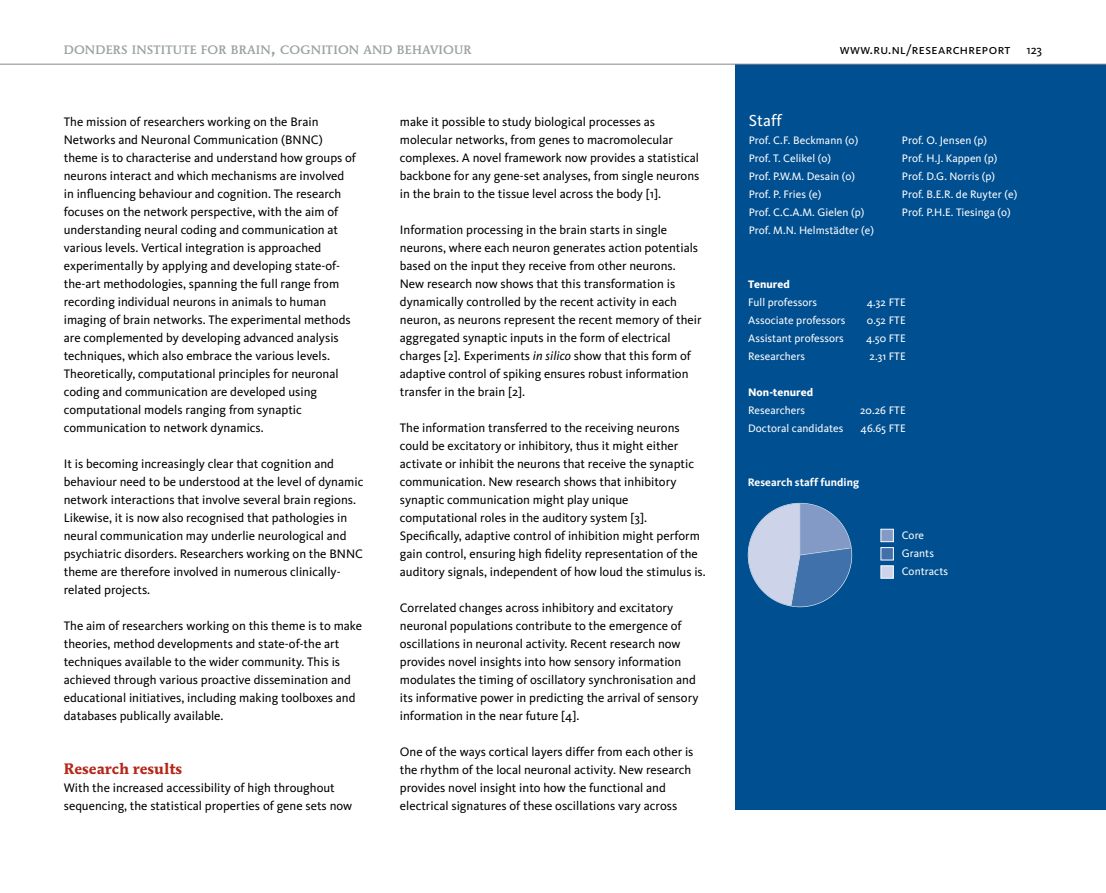
<style>
.page{position:relative;width:1106px;height:893px;background:#fff}
.page>*{position:absolute;margin:0;border:0;box-sizing:border-box;transform-origin:0 0}
.t1{font:16.5px "Kievit";letter-spacing:.005em;color:#fff}
.t2{font:700 15px "Mendoza Rom ITC";color:#b52718}
.t3{font:13.5px "Kievit Book SC";letter-spacing:.03em;color:#000}
.t4{font:12.75px/18px "Kievit";color:#000}
.t5{font:12.15px "Mendoza Rom ITC Medi OS";letter-spacing:.015em;color:#9aa39c}
.t6{font:11.25px/18px "Kievit";letter-spacing:.005em;color:#fff}
.t7{font:700 11.25px "Kievit";letter-spacing:.005em;color:#fff}
.t8{font:800 11.25px "Kievit";letter-spacing:.005em;color:#fff}
.s1{font-size:17.25px}
.s2{font-family:"Kievit";font-size:12.75px}
.s3{font-style:italic}
</style>
<div class="page">
<div style="left:736px;top:64px;width:370px;height:746px;background:#004f91"></div>
<svg style="left:747px;top:503px;width:105px;height:104px"></svg>
<div style="left:880px;top:529px;width:13px;height:13px;background:#839ac6;border:1px solid #fff"></div>
<svg style="left:880px;top:547px;width:13px;height:13px"></svg>
<div style="left:880px;top:565px;width:13px;height:14px;background:#cdd4e9;border:1px solid #fff"></div>
<hr style="left:0;top:64px;width:1106px;height:1px;background:#878787">
<p class="t5" style="left:64px;top:42px;width:409px">DONDERS INSTITUTE FOR BRAIN<span class="s1">,</span> COGNITION AND BEHAVIOUR</p>
<p class="t3" style="left:839px;top:42px;width:204px">www.ru.nl/researchreport <span class="s2">123</span></p>
<p class="t4" style="left:64px;top:113px;width:294px">The mission of researchers working on the Brain Networks and Neuronal Communication (BNNC) theme is to characterise and understand how groups of neurons interact and which mechanisms are involved in influencing behaviour and cognition. The research focuses on the network perspective, with the aim of understanding neural coding and communication at various levels. Vertical integration is approached experimentally by applying and developing state-of&shy;the-art methodologies, spanning the full range from recording individual neurons in animals to human imaging of brain networks. The experimental methods are complemented by developing advanced analysis techniques, which also embrace the various levels.<br>Theoretically, computational principles for neuronal coding and communication are developed using computational models ranging from synaptic communication to network dynamics.</p>
<p class="t4" style="left:64px;top:455px;width:301px">It is becoming increasingly clear that cognition and behaviour need to be understood at the level of dynamic network interactions that involve several brain regions.<br>Likewise, it is now also recognised that pathologies in neural communication may underlie neurological and psychiatric disorders. Researchers working on the BNNC theme are therefore involved in numerous clinically&shy;related projects.</p>
<p class="t4" style="left:64px;top:617px;width:300px">The aim of researchers working on this theme is to make theories, method developments and state-of-the art techniques available to the wider community. This is achieved through various proactive dissemination and educational initiatives, including making toolboxes and databases publically available.</p>
<p class="t2" style="left:64px;top:759px;width:120px">Research results</p>
<p class="t4" style="left:64px;top:779px;width:290px">With the increased accessibility of high throughout sequencing, the statistical properties of gene sets now</p>
<p class="t4" style="left:400px;top:113px;width:301px">make it possible to study biological processes as molecular networks, from genes to macromolecular complexes. A novel framework now provides a statistical backbone for any gene-set analyses, from single neurons in the brain to the tissue level across the body [1].</p>
<p class="t4" style="left:400px;top:221px;width:303px">Information processing in the brain starts in single neurons, where each neuron generates action potentials based on the input they receive from other neurons.<br>New research now shows that this transformation is dynamically controlled by the recent activity in each neuron, as neurons represent the recent memory of their aggregated synaptic inputs in the form of electrical charges [2]. Experiments <span class="s3">in silico</span> show that this form of adaptive control of spiking ensures robust information transfer in the brain [2].</p>
<p class="t4" style="left:400px;top:419px;width:307px">The information transferred to the receiving neurons could be excitatory or inhibitory, thus it might either activate or inhibit the neurons that receive the synaptic communication. New research shows that inhibitory synaptic communication might play unique computational roles in the auditory system [3].<br>Specifically, adaptive control of inhibition might perform gain control, ensuring high fidelity representation of the auditory signals, independent of how loud the stimulus is.</p>
<p class="t4" style="left:400px;top:599px;width:300px">Correlated changes across inhibitory and excitatory neuronal populations contribute to the emergence of oscillations in neuronal activity. Recent research now provides novel insights into how sensory information modulates the timing of oscillatory synchronisation and its informative power in predicting the arrival of sensory information in the near future [4].</p>
<p class="t4" style="left:400px;top:743px;width:295px">One of the ways cortical layers differ from each other is the rhythm of the local neuronal activity. New research provides novel insight into how the functional and electrical signatures of these oscillations vary across</p>
<p class="t1" style="left:748px;top:111px;width:35px">Staff</p>
<p class="t6" style="left:748px;top:131px;width:127px">Prof. C.F. Beckmann (o)<br>Prof. T. Celikel (o)<br>Prof. P.W.M. Desain (o)<br>Prof. P. Fries (e)<br>Prof. C.C.A.M. Gielen (p)<br>Prof. M.N. Helmstädter (e)</p>
<p class="t6" style="left:901px;top:131px;width:117px">Prof. O. Jensen (p)<br>Prof. H.J. Kappen (p)<br>Prof. D.G. Norris (p)<br>Prof. B.E.R. de Ruyter (e)<br>Prof. P.H.E. Tiesinga (o)</p>
<p class="t8" style="left:748px;top:278px;width:43px">Tenured</p>
<p class="t6" style="left:748px;top:293px;width:70px">Full professors</p>
<p class="t6" style="left:866px;top:293px;width:40px">4.32 FTE</p>
<p class="t6" style="left:748px;top:311px;width:99px">Associate professors</p>
<p class="t6" style="left:866px;top:311px;width:40px">0.52 FTE</p>
<p class="t6" style="left:748px;top:329px;width:97px">Assistant professors</p>
<p class="t6" style="left:866px;top:329px;width:41px">4.50 FTE</p>
<p class="t6" style="left:748px;top:347px;width:59px">Researchers</p>
<p class="t6" style="left:869px;top:347px;width:38px">2.31 FTE</p>
<p class="t8" style="left:748px;top:386px;width:67px">Non-tenured</p>
<p class="t6" style="left:748px;top:401px;width:59px">Researchers</p>
<p class="t6" style="left:860px;top:401px;width:47px">20.26 FTE</p>
<p class="t6" style="left:748px;top:419px;width:97px">Doctoral candidates</p>
<p class="t6" style="left:860px;top:419px;width:47px">46.65 FTE</p>
<p class="t7" style="left:747px;top:476px;width:113px">Research staff funding</p>
<p class="t6" style="left:901px;top:526px;width:48px">Core<br>Grants<br>Contracts</p>
</div>
